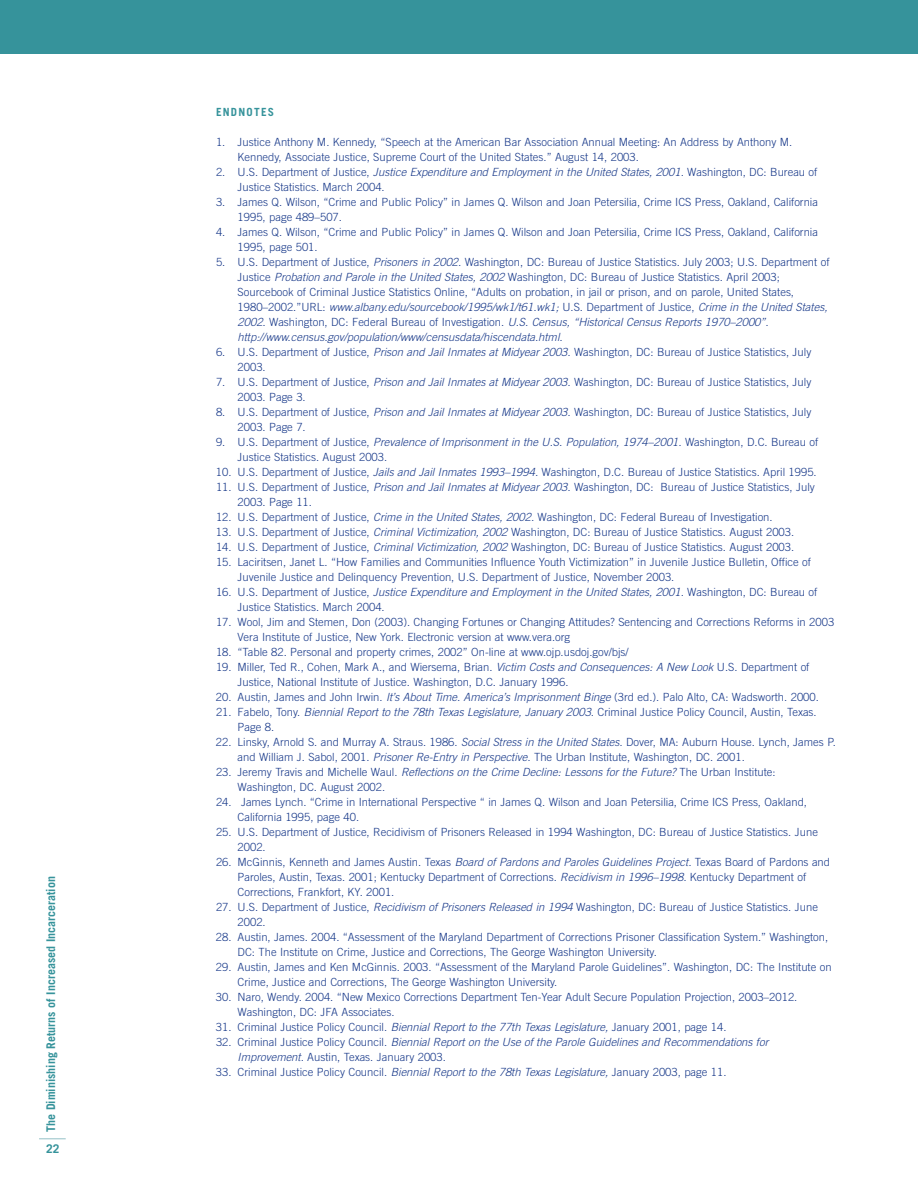
<style>
.page{position:relative;width:918px;height:1188px;background:#fff}
.page>*{position:absolute;margin:0;border:0;box-sizing:border-box;transform-origin:0 0}
.t1{font:700 12px "Trade Gothic";color:#36939b}
.t2{font:300 11.25px/15px "Trade Gothic";color:#173889}
.t3{font:italic 300 11.25px/15px "Trade Gothic";color:#173889}
.t4{font:700 11.25px "Trade Gothic";letter-spacing:.11em;color:#36939b}
.s1{font-style:italic}
.s2{font-style:normal}
</style>
<div class="page">
<svg style="left:39px;top:1138px;width:27px;height:1px"></svg>
<div style="left:0;top:0;width:918px;height:54px;background:#36939b"></div>
<p class="t1" style="left:47px;top:1132px;width:257px;rotate:-90deg">The Diminishing Returns of Increased Incarceration</p>
<p class="t1" style="left:46px;top:1144px;width:15px">22</p>
<p class="t4" style="left:216px;top:108px;width:60px">ENDNOTES</p>
<p class="t2" style="left:238px;top:136px;width:556px;text-indent:-22px">1. Justice Anthony M. Kennedy, “Speech at the American Bar Association Annual Meeting: An Address by Anthony M.<br>Kennedy, Associate Justice, Supreme Court of the United States.” August 14, 2003.</p>
<p class="t2" style="left:238px;top:166px;width:581px;text-indent:-22px">2. U.S. Department of Justice, <span class="s1">Justice Expenditure and Employment in the United States, 2001.</span> Washington, DC: Bureau of<br>Justice Statistics. March 2004.</p>
<p class="t2" style="left:238px;top:196px;width:582px;text-indent:-22px">3. James Q. Wilson, “Crime and Public Policy” in James Q. Wilson and Joan Petersilia, Crime ICS Press, Oakland, California<br>1995, page 489–507.</p>
<p class="t2" style="left:238px;top:226px;width:582px;text-indent:-22px">4. James Q. Wilson, “Crime and Public Policy” in James Q. Wilson and Joan Petersilia, Crime ICS Press, Oakland, California<br>1995, page 501.</p>
<p class="t2" style="left:238px;top:256px;width:593px;text-indent:-22px">5. U.S. Department of Justice, <span class="s1">Prisoners in 2002.</span> Washington, DC: Bureau of Justice Statistics. July 2003; U.S. Department of Justice <span class="s1">Probation and Parole in the United States, 2002</span> Washington, DC: Bureau of Justice Statistics. April 2003; Sourcebook of Criminal Justice Statistics Online, “Adults on probation, in jail or prison, and on parole, United States, 1980–2002.”URL: <span class="s1">www.albany.edu/sourcebook/1995/wk1/t61.wk1;</span> U.S. Department of Justice, <span class="s1">Crime in the United States, 2002.</span> Washington, DC: Federal Bureau of Investigation. <span class="s1">U.S. Census, “Historical Census Reports 1970–2000”. http://www.census.gov/population/www/censusdata/hiscendata.html.</span></p>
<p class="t2" style="left:238px;top:346px;width:575px;text-indent:-22px">6. U.S. Department of Justice, <span class="s1">Prison and Jail Inmates at Midyear 2003.</span> Washington, DC: Bureau of Justice Statistics, July<br>2003.</p>
<p class="t2" style="left:238px;top:376px;width:575px;text-indent:-22px">7. U.S. Department of Justice, <span class="s1">Prison and Jail Inmates at Midyear 2003.</span> Washington, DC: Bureau of Justice Statistics, July<br>2003. Page 3.</p>
<p class="t2" style="left:238px;top:406px;width:575px;text-indent:-22px">8. U.S. Department of Justice, <span class="s1">Prison and Jail Inmates at Midyear 2003.</span> Washington, DC: Bureau of Justice Statistics, July<br>2003. Page 7.</p>
<p class="t2" style="left:238px;top:436px;width:582px;text-indent:-22px">9. U.S. Department of Justice, <span class="s1">Prevalence of Imprisonment in the U.S. Population, 1974–2001.</span> Washington, D.C. Bureau of<br>Justice Statistics. August 2003.</p>
<p class="t2" style="left:216px;top:466px;width:602px">10. U.S. Department of Justice, <span class="s1">Jails and Jail Inmates 1993–1994.</span> Washington, D.C. Bureau of Justice Statistics. April 1995.</p>
<p class="t2" style="left:238px;top:481px;width:579px;text-indent:-22px">11. U.S. Department of Justice, <span class="s1">Prison and Jail Inmates at Midyear 2003.</span> Washington, DC: Bureau of Justice Statistics, July<br>2003. Page 11.</p>
<p class="t2" style="left:216px;top:511px;width:558px">12. U.S. Department of Justice, <span class="s1">Crime in the United States, 2002.</span> Washington, DC: Federal Bureau of Investigation.</p>
<p class="t2" style="left:216px;top:526px;width:580px">13. U.S. Department of Justice, <span class="s1">Criminal Victimization, 2002</span> Washington, DC: Bureau of Justice Statistics. August 2003.</p>
<p class="t2" style="left:216px;top:541px;width:580px">14. U.S. Department of Justice, <span class="s1">Criminal Victimization, 2002</span> Washington, DC: Bureau of Justice Statistics. August 2003.</p>
<p class="t2" style="left:238px;top:556px;width:575px;text-indent:-22px">15. Laciritsen, Janet L. “How Families and Communities Influence Youth Victimization” in Juvenile Justice Bulletin, Office of<br>Juvenile Justice and Delinquency Prevention, U.S. Department of Justice, November 2003.</p>
<p class="t2" style="left:238px;top:586px;width:581px;text-indent:-22px">16. U.S. Department of Justice, <span class="s1">Justice Expenditure and Employment in the United States, 2001.</span> Washington, DC: Bureau of<br>Justice Statistics. March 2004.</p>
<p class="t2" style="left:238px;top:616px;width:598px;text-indent:-22px">17. Wool, Jim and Stemen, Don (2003). Changing Fortunes or Changing Attitudes? Sentencing and Corrections Reforms in 2003<br>Vera Institute of Justice, New York. Electronic version at www.vera.org</p>
<p class="t2" style="left:216px;top:646px;width:414px">18. “Table 82. Personal and property crimes, 2002” On-line at www.ojp.usdoj.gov/bjs/</p>
<p class="t2" style="left:238px;top:661px;width:573px;text-indent:-22px">19. Miller, Ted R., Cohen, Mark A., and Wiersema, Brian. <span class="s1">Victim Costs and Consequences: A New Look</span> U.S. Department of<br>Justice, National Institute of Justice. Washington, D.C. January 1996.</p>
<p class="t2" style="left:216px;top:691px;width:604px">20. Austin, James and John Irwin. <span class="s1">It’s About Time. America’s Imprisonment Binge</span> (3rd ed.). Palo Alto, CA: Wadsworth. 2000.</p>
<p class="t2" style="left:238px;top:706px;width:581px;text-indent:-22px">21. Fabelo, Tony. <span class="s1">Biennial Report to the 78th Texas Legislature, January 2003.</span> Criminal Justice Policy Council, Austin, Texas.<br>Page 8.</p>
<p class="t2" style="left:238px;top:736px;width:600px;text-indent:-22px">22. Linsky, Arnold S. and Murray A. Straus. 1986. <span class="s1">Social Stress in the United States.</span> Dover, MA: Auburn House. Lynch, James P. and William J. Sabol, 2001. <span class="s1">Prisoner Re-Entry in Perspective.</span> The Urban Institute, Washington, DC. 2001.</p>
<p class="t2" style="left:238px;top:766px;width:540px;text-indent:-22px">23. Jeremy Travis and Michelle Waul. <span class="s1">Reflections on the Crime Decline: Lessons for the Future?</span> The Urban Institute:<br>Washington, DC. August 2002.</p>
<p class="t2" style="left:238px;top:796px;width:571px;text-indent:-22px">24. James Lynch. “Crime in International Perspective “ in James Q. Wilson and Joan Petersilia, Crime ICS Press, Oakland,<br>California 1995, page 40.</p>
<p class="t2" style="left:238px;top:826px;width:582px;text-indent:-22px">25. U.S. Department of Justice, Recidivism of Prisoners Released in 1994 Washington, DC: Bureau of Justice Statistics. June<br>2002.</p>
<p class="t2" style="left:238px;top:856px;width:594px;text-indent:-22px">26. McGinnis, Kenneth and James Austin. Texas <span class="s1">Board of Pardons and Paroles Guidelines Project.</span> Texas Board of Pardons and<br>Paroles, Austin, Texas. 2001; Kentucky Department of Corrections. <span class="s1">Recidivism in 1996–1998.</span> Kentucky Department of<br>Corrections, Frankfort, KY. 2001.</p>
<p class="t2" style="left:238px;top:901px;width:582px;text-indent:-22px">27. U.S. Department of Justice, <span class="s1">Recidivism of Prisoners Released in 1994</span> Washington, DC: Bureau of Justice Statistics. June<br>2002.</p>
<p class="t2" style="left:238px;top:931px;width:592px;text-indent:-22px">28. Austin, James. 2004. “Assessment of the Maryland Department of Corrections Prisoner Classification System.” Washington,<br>DC: The Institute on Crime, Justice and Corrections, The George Washington University.</p>
<p class="t2" style="left:238px;top:961px;width:596px;text-indent:-22px">29. Austin, James and Ken McGinnis. 2003. “Assessment of the Maryland Parole Guidelines”. Washington, DC: The Institute on<br>Crime, Justice and Corrections, The George Washington University.</p>
<p class="t2" style="left:238px;top:991px;width:561px;text-indent:-22px">30. Naro, Wendy. 2004. “New Mexico Corrections Department Ten-Year Adult Secure Population Projection, 2003–2012.<br>Washington, DC: JFA Associates.</p>
<p class="t2" style="left:216px;top:1021px;width:512px">31. Criminal Justice Policy Council. <span class="s1">Biennial Report to the 77th Texas Legislature,</span> January 2001, page 14.</p>
<p class="t3" style="left:238px;top:1036px;width:532px;text-indent:-22px"><span class="s2">32. Criminal Justice Policy Council.</span> Biennial Report on the Use of the Parole Guidelines and Recommendations for<br>Improvement. <span class="s2">Austin, Texas. January 2003.</span></p>
<p class="t2" style="left:216px;top:1066px;width:512px">33. Criminal Justice Policy Council. <span class="s1">Biennial Report to the 78th Texas Legislature,</span> January 2003, page 11.</p>
</div>
